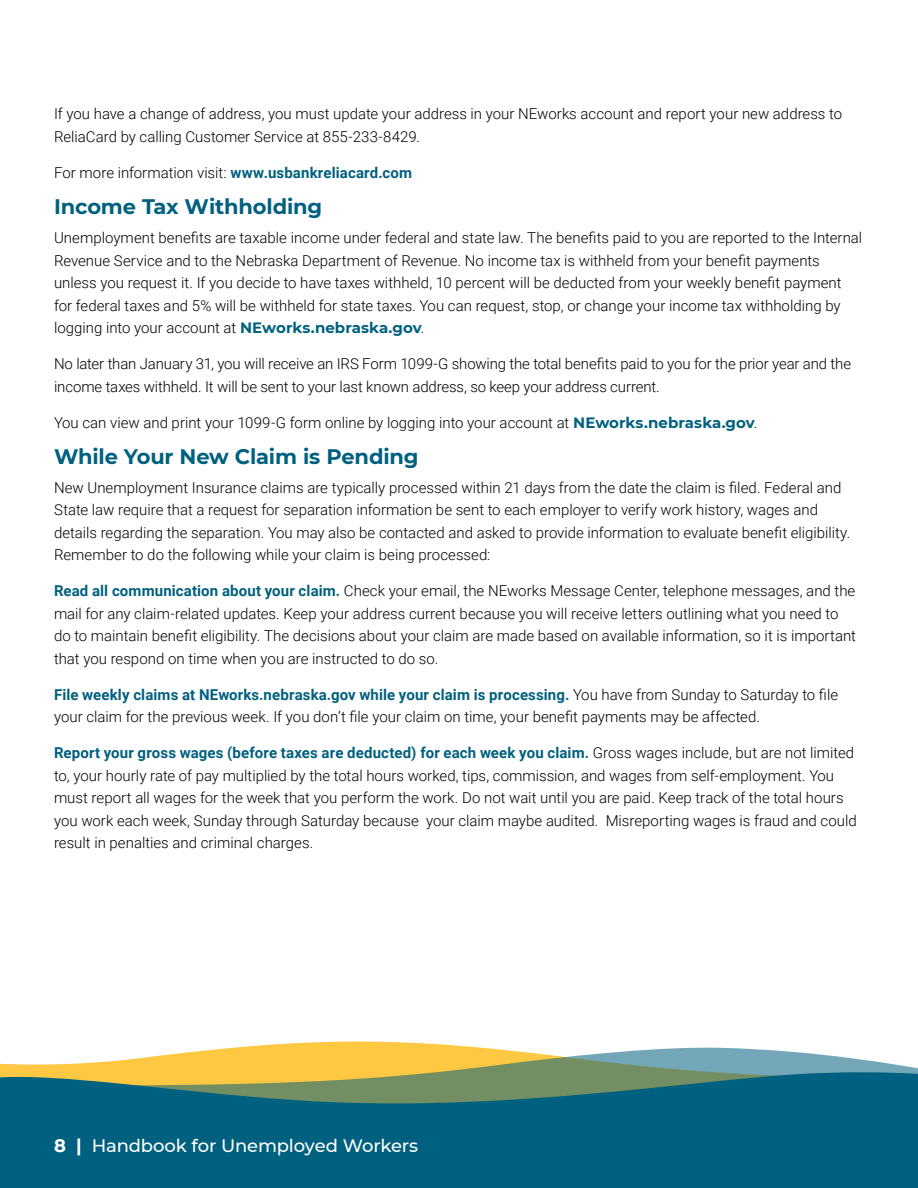
<style>
.page{position:relative;width:918px;height:1188px;background:#fff}
.page>*{position:absolute;margin:0;border:0;box-sizing:border-box;transform-origin:0 0}
.Subheads_2{font:700 21px "Montserrat";letter-spacing:-.01em;color:#00607f}
.t1{font:500 18px "Montserrat";letter-spacing:-.01em;color:#fff}
.Body_Copy{font:300 15px/22.5px "Roboto";color:#000}
.s1{font-weight:700;color:#00607f}
.s2{font-family:"Montserrat";font-weight:700;color:#00607f}
.s3{font-weight:700}
</style>
<div class="page">
<svg style="left:242px;top:1042px;width:231px;height:5px"></svg>
<svg style="left:0;top:1047px;width:918px;height:24px"></svg>
<svg style="left:0;top:1071px;width:918px;height:117px;background:#176979"></svg>
<p class="Body_Copy" style="left:54px;top:102px;width:790px">If you have a change of address, you must update your address in your NEworks account and report your new address to<br>ReliaCard by calling Customer Service at 855-233-8429.</p>
<p class="Body_Copy" style="left:54px;top:161px;width:360px">For more information visit: <span class="s1">www.usbankreliacard.com</span></p>
<p class="Subheads_2" style="left:54px;top:191px;width:270px">Income Tax Withholding</p>
<p class="Body_Copy" style="left:54px;top:226px;width:810px">Unemployment benefits are taxable income under federal and state law. The benefits paid to you are reported to the Internal Revenue Service and to the Nebraska Department of Revenue. No income tax is withheld from your benefit payments unless you request it. If you decide to have taxes withheld, 10 percent will be deducted from your weekly benefit payment for federal taxes and 5% will be withheld for state taxes. You can request, stop, or change your income tax withholding by logging into your account at <span class="s2">NEworks.nebraska.gov</span>.</p>
<p class="Body_Copy" style="left:54px;top:352px;width:799px">No later than January 31, you will receive an IRS Form 1099-G showing the total benefits paid to you for the prior year and the income taxes withheld. It will be sent to your last known address, so keep your address current.</p>
<p class="Body_Copy" style="left:54px;top:410px;width:705px">You can view and print your 1099-G form online by logging into your account at <span class="s2">NEworks.nebraska.gov</span>.</p>
<p class="Subheads_2" style="left:54px;top:441px;width:366px">While Your New Claim is Pending</p>
<p class="Body_Copy" style="left:54px;top:476px;width:798px">New Unemployment Insurance claims are typically processed within 21 days from the date the claim is filed. Federal and State law require that a request for separation information be sent to each employer to verify work history, wages and details regarding the separation. You may also be contacted and asked to provide information to evaluate benefit eligibility.<br>Remember to do the following while your claim is being processed:</p>
<p class="Body_Copy" style="left:54px;top:579px;width:804px"><span class="s1">Read all communication about your claim.</span> Check your email, the NEworks Message Center, telephone messages, and the mail for any claim-related updates. Keep your address current because you will receive letters outlining what you need to do to maintain benefit eligibility. The decisions about your claim are made based on available information, so it is important that you respond on time when you are instructed to do so.</p>
<p class="Body_Copy" style="left:54px;top:683px;width:786px"><span class="s1">File weekly claims at NEworks.nebraska.gov while your claim is processing.</span> You have from Sunday to Saturday to file your claim for the previous week. If you don’t file your claim on time, your benefit payments may be affected.</p>
<p class="Body_Copy" style="left:54px;top:741px;width:804px"><span class="s1">Report your gross wages (before taxes are deducted) for each week you claim.</span> Gross wages include, but are not limited to, your hourly rate of pay multiplied by the total hours worked, tips, commission, and wages from self-employment. You must report all wages for the week that you perform the work. Do not wait until you are paid. Keep track of the total hours you work each week, Sunday through Saturday because your claim maybe audited. Misreporting wages is fraud and could result in penalties and criminal charges.</p>
<p class="t1" style="left:54px;top:1133px;width:366px"><span class="s3">8 |</span> Handbook for Unemployed Workers</p>
</div>
